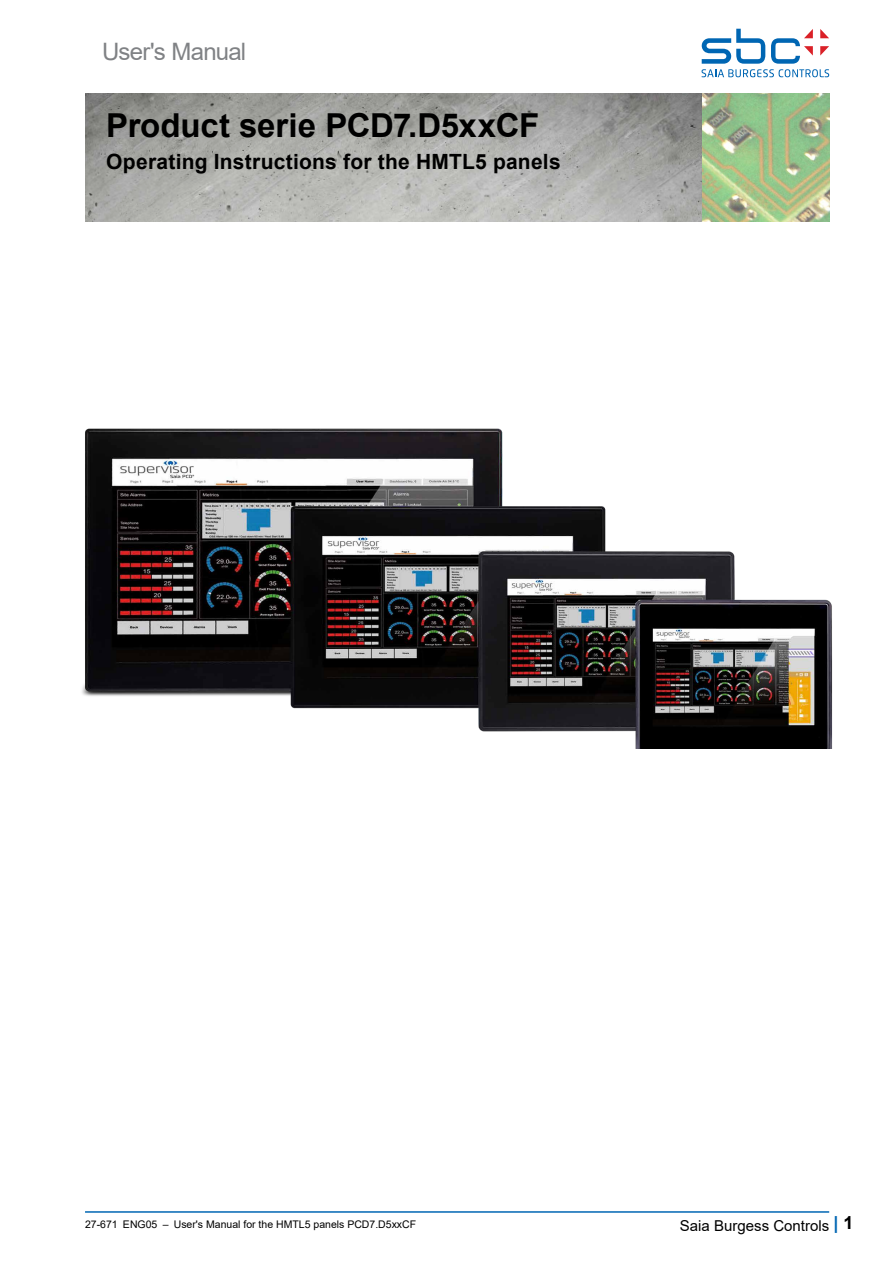
<style>
.page{position:relative;width:893px;height:1263px;background:#fff}
.page>*{position:absolute;margin:0;border:0;box-sizing:border-box;transform-origin:0 0}
.t1{font:700 33px "Arial";letter-spacing:-.01em;color:#000}
.t2{font:24px "Arial";letter-spacing:-.035em;color:#808285}
.t3{font:700 21px "Arial";letter-spacing:.01em;color:#000}
.t4{font:15px "Arial";color:#000}
.t5{font:10.5px "Arial";color:#000}
.s1{font-weight:700;font-size:18px;color:#0066b3}
.s2{font-weight:700;font-size:18px}
</style>
<div class="page">
<img style="left:85px;top:94px;width:744px;height:127px">
<svg style="left:701px;top:29px;width:128px;height:48px"></svg>
<hr style="left:85px;top:1211px;width:744px;height:2px;background:#0066b3">
<img style="left:82px;top:428px;width:751px;height:320px">
<h2 class="t2" style="left:102px;top:35px;width:146px">User's Manual</h2>
<h1 class="t1" style="left:106px;top:102px;width:435px">Product serie PCD7.D5xxCF</h1>
<h3 class="t3" style="left:106px;top:147px;width:456px">Operating Instructions for the HMTL5 panels</h3>
<p class="t5" style="left:85px;top:1217px;width:333px">27-671 ENG05 – User's Manual for the HMTL5 panels PCD7.D5xxCF</p>
<h3 class="t4" style="left:680px;top:1216px;width:175px">Saia Burgess Controls <span class="s1">|</span> <span class="s2">1</span></h3>
</div>
